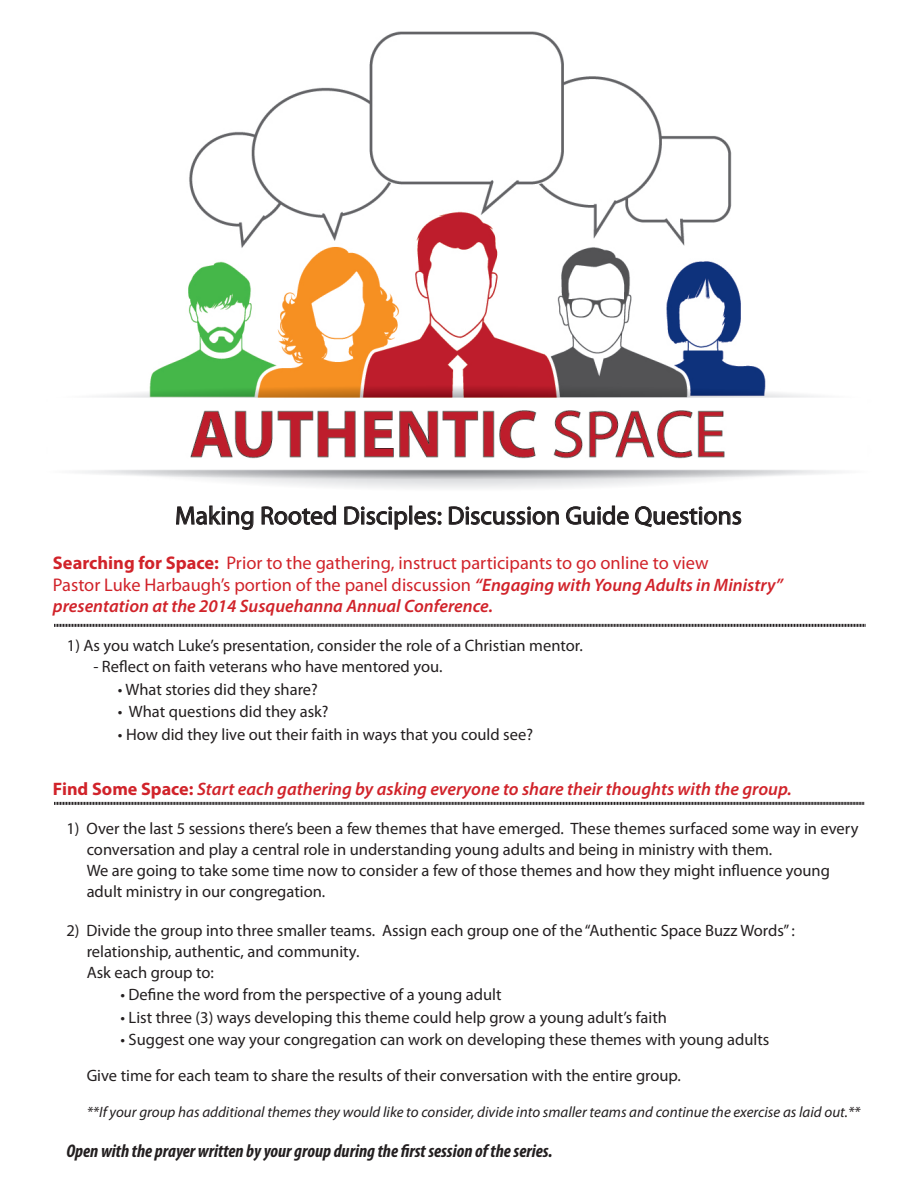
<style>
.page{position:relative;width:918px;height:1188px;background:#fff}
.page>*{position:absolute;margin:0;border:0;box-sizing:border-box;transform-origin:0 0}
.t1{font:25.5px "Myriad Pro";color:#231f20}
.t2{font:18.3px/22px "Myriad Pro";color:#d1232a}
.t3{font:italic 700 condensed 18.3px "Myriad Pro";color:#231f20}
.t4{font:italic 600 18.15px "Myriad Pro";color:#d1232a}
.t5{font:italic 600 18px "Myriad Pro";color:#d1232a}
.t6{font:16.5px "Myriad Pro";color:#231f20}
.t7{font:italic 15px "Myriad Pro";color:#231f20}
.s1{font-weight:700}
.s2{font-weight:600;font-style:italic;font-size:18px}
.s3{font-weight:700;font-style:normal}
</style>
<div class="page">
<img style="left:78px;top:32px;width:761px;height:457px">
<svg style="left:176px;top:505px;width:78px;height:25px"></svg>
<svg style="left:261px;top:505px;width:75px;height:20px"></svg>
<svg style="left:344px;top:506px;width:64px;height:24px"></svg>
<div style="left:409px;top:506px;width:3px;height:19px;border:1px solid #231f20"></div>
<svg style="left:414px;top:511px;width:27px;height:14px"></svg>
<svg style="left:448px;top:506px;width:111px;height:19px"></svg>
<svg style="left:566px;top:505px;width:63px;height:20px"></svg>
<svg style="left:635px;top:506px;width:107px;height:22px"></svg>
<svg style="left:54px;top:623px;width:812px;height:4px;background:#908e8e"></svg>
<svg style="left:54px;top:801px;width:810px;height:4px"></svg>
<p class="t1" style="left:175px;top:500px;width:568px">Making Rooted Disciples: Discussion Guide Questions</p>
<p class="t2" style="left:53px;top:551px;width:732px"><span class="s1">Searching for Space:</span> Prior to the gathering, instruct participants to go online to view<br>Pastor Luke Harbaugh’s portion of the panel discussion <span class="s2">“Engaging with Young Adults in Ministry”</span></p>
<p class="t5" style="left:53px;top:595px;width:442px">presentation at the 2014 Susquehanna Annual Conference.</p>
<p class="t6" style="left:67px;top:636px;width:517px">1) As you watch Luke’s presentation, consider the role of a Christian mentor.</p>
<p class="t6" style="left:93px;top:657px;width:351px">- Reflect on faith veterans who have mentored you.</p>
<p class="t6" style="left:118px;top:679px;width:201px">• What stories did they share?</p>
<p class="t6" style="left:118px;top:702px;width:212px">• What questions did they ask?</p>
<p class="t6" style="left:118px;top:724px;width:417px">• How did they live out their faith in ways that you could see?</p>
<p class="t4" style="left:53px;top:777px;width:740px"><span class="s3">Find Some Space:</span> Start each gathering by asking everyone to share their thoughts with the group.</p>
<p class="t6" style="left:66px;top:818px;width:794px">1) Over the last 5 sessions there’s been a few themes that have emerged. These themes surfaced some way in every</p>
<p class="t6" style="left:87px;top:839px;width:687px">conversation and play a central role in understanding young adults and being in ministry with them.</p>
<p class="t6" style="left:87px;top:860px;width:745px">We are going to take some time now to consider a few of those themes and how they might influence young</p>
<p class="t6" style="left:87px;top:881px;width:240px">adult ministry in our congregation.</p>
<p class="t6" style="left:66px;top:920px;width:730px">2) Divide the group into three smaller teams. Assign each group one of the “Authentic Space Buzz Words” :</p>
<p class="t6" style="left:87px;top:941px;width:274px">relationship, authentic, and community.</p>
<p class="t6" style="left:87px;top:962px;width:129px">Ask each group to:</p>
<p class="t6" style="left:120px;top:984px;width:383px">• Define the word from the perspective of a young adult</p>
<p class="t6" style="left:120px;top:1007px;width:548px">• List three (3) ways developing this theme could help grow a young adult’s faith</p>
<p class="t6" style="left:120px;top:1029px;width:650px">• Suggest one way your congregation can work on developing these themes with young adults</p>
<p class="t6" style="left:87px;top:1065px;width:596px">Give time for each team to share the results of their conversation with the entire group.</p>
<p class="t7" style="left:87px;top:1103px;width:775px">**If your group has additional themes they would like to consider, divide into smaller teams and continue the exercise as laid out.**</p>
<p class="t3" style="left:66px;top:1140px;width:488px">Open with the prayer written by your group during the first session of the series.</p>
</div>
